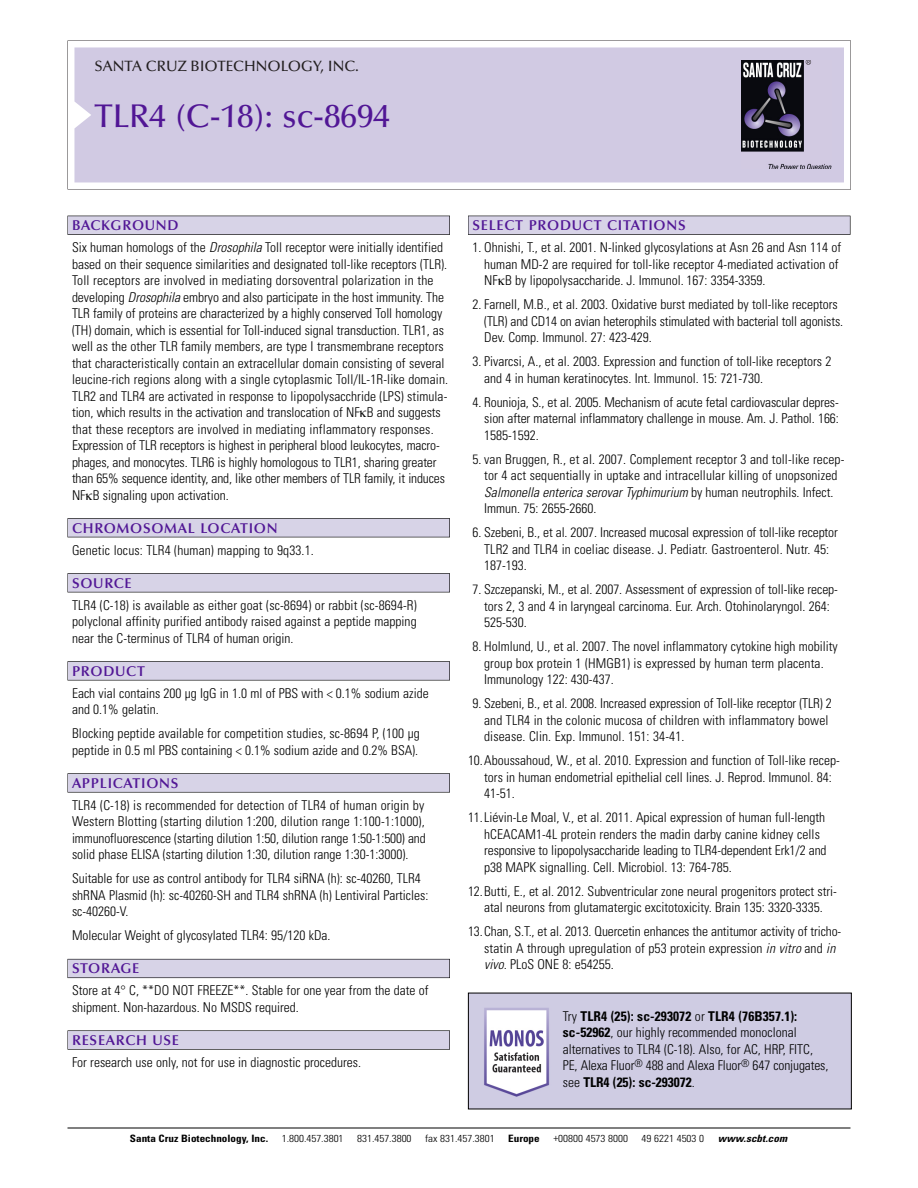
<style>
.page{position:relative;width:918px;height:1188px;background:#fff}
.page>*{position:absolute;margin:0;border:0;box-sizing:border-box;transform-origin:0 0}
.t1{font:500 33px "Optima";color:#511695}
.t2{font:500 15px "Optima";color:#231f20}
.t3{font:600 14.25px "Optima";letter-spacing:.05em;color:#511695}
.t4{font:300 condensed 13.5px/16.5px "Univers";color:#000}
.t5{font:300 condensed 10.2px "Univers";color:#000;scale:1.1 1}
.t6{font:700 condensed 10.2px "Univers";color:#000;scale:1.1 1}
.t7{font:italic 700 condensed 10.2px "Univers";letter-spacing:.005em;color:#000;scale:1.1 1}
.s1{font-style:italic}
.s2{font-weight:700}
</style>
<div class="page">
<svg style="left:68px;top:40px;width:783px;height:149px"></svg>
<div style="left:74px;top:47px;width:770px;height:135px;background:#d1cae3"></div>
<img style="left:741px;top:60px;width:90px;height:108px">
<div style="left:68px;top:216px;width:382px;height:19px;background:#525155"></div>
<div style="left:68px;top:216px;width:381px;height:18px;background:#d7d3e7"></div>
<div style="left:68px;top:518px;width:382px;height:19px;background:#525155"></div>
<div style="left:68px;top:519px;width:381px;height:18px;background:#d7d3e7"></div>
<div style="left:68px;top:573px;width:382px;height:19px;background:#545357"></div>
<div style="left:68px;top:574px;width:381px;height:18px;background:#d7d3e7"></div>
<div style="left:68px;top:661px;width:382px;height:19px;background:#575759"></div>
<div style="left:68px;top:662px;width:381px;height:18px;background:#d7d3e7"></div>
<svg style="left:68px;top:773px;width:382px;height:20px"></svg>
<div style="left:68px;top:774px;width:381px;height:18px;background:#d7d3e7"></div>
<div style="left:68px;top:959px;width:382px;height:19px;background:#66646e"></div>
<div style="left:68px;top:959px;width:381px;height:18px;background:#d7d3e7"></div>
<div style="left:68px;top:1030px;width:382px;height:20px;background:#616161"></div>
<div style="left:68px;top:1031px;width:381px;height:18px;background:#d7d3e7"></div>
<div style="left:468px;top:216px;width:382px;height:19px;background:#525155"></div>
<div style="left:468px;top:216px;width:382px;height:18px;background:#d7d3e7"></div>
<hr style="left:68px;top:1128px;width:782px;height:1px;background:#000">
<img style="left:470px;top:995px;width:380px;height:112px">
<p class="t2" style="left:94px;top:61px;width:266px">SANTA CRUZ BIOTECHNOLOGY, INC.</p>
<h1 class="t1" style="left:94px;top:103px;width:297px">TLR4 (C-18): sc-8694</h1>
<p class="t3" style="left:72px;top:219px;width:108px">BACKGROUND</p>
<p class="t4" style="left:72px;top:240px;width:378px">Six human homologs of the <span class="s1">Drosophila</span> Toll receptor were initially identified based on their sequence similarities and designated toll-like receptors (TLR).<br>Toll receptors are involved in mediating dorsoventral polarization in the developing <span class="s1">Drosophila</span> embryo and also participate in the host immunity. The TLR family of proteins are characterized by a highly conserved Toll homology (TH) domain, which is essential for Toll-induced signal transduction. TLR1, as well as the other TLR family members, are type I transmembrane receptors that characteristically contain an extracellular domain consisting of several leucine-rich regions along with a single cytoplasmic Toll/IL-1R-like domain.<br>TLR2 and TLR4 are activated in response to lipopolysacchride (LPS) stimula&shy;tion, which results in the activation and translocation of NF B and suggests that these receptors are involved in mediating inflammatory responses.<br>Expression of TLR receptors is highest in peripheral blood leukocytes, macro&shy;phages, and monocytes. TLR6 is highly homologous to TLR1, sharing greater than 65% sequence identity, and, like other members of TLR family, it induces NF B signaling upon activation.</p>
<p class="t3" style="left:72px;top:522px;width:207px">CHROMOSOMAL LOCATION</p>
<p class="t4" style="left:72px;top:543px;width:243px">Genetic locus: TLR4 (human) mapping to 9q33.1.</p>
<p class="t3" style="left:72px;top:577px;width:61px">SOURCE</p>
<p class="t4" style="left:72px;top:598px;width:346px;text-align:justify">TLR4 (C-18) is available as either goat (sc-8694) or rabbit (sc-8694-R) polyclonal affinity purified antibody raised against a peptide mapping near the C-terminus of TLR4 of human origin.</p>
<p class="t3" style="left:72px;top:665px;width:74px">PRODUCT</p>
<p class="t4" style="left:72px;top:686px;width:358px">Each vial contains 200 µg IgG in 1.0 ml of PBS with &lt; 0.1% sodium azide and 0.1% gelatin.</p>
<p class="t4" style="left:72px;top:726px;width:349px">Blocking peptide available for competition studies, sc-8694 P, (100 µg peptide in 0.5 ml PBS containing &lt; 0.1% sodium azide and 0.2% BSA).</p>
<p class="t3" style="left:72px;top:777px;width:108px">APPLICATIONS</p>
<p class="t4" style="left:72px;top:798px;width:355px;text-align:justify">TLR4 (C-18) is recommended for detection of TLR4 of human origin by Western Blotting (starting dilution 1:200, dilution range 1:100-1:1000), immunofluorescence (starting dilution 1:50, dilution range 1:50-1:500) and solid phase ELISA (starting dilution 1:30, dilution range 1:30-1:3000).</p>
<p class="t4" style="left:72px;top:871px;width:358px">Suitable for use as control antibody for TLR4 siRNA (h): sc-40260, TLR4 shRNA Plasmid (h): sc-40260-SH and TLR4 shRNA (h) Lentiviral Particles: sc-40260-V.</p>
<p class="t4" style="left:72px;top:928px;width:260px">Molecular Weight of glycosylated TLR4: 95/120 kDa.</p>
<p class="t3" style="left:72px;top:963px;width:69px">STORAGE</p>
<p class="t4" style="left:72px;top:983px;width:358px">Store at 4° C, **DO NOT FREEZE**. Stable for one year from the date of shipment. Non-hazardous. No MSDS required.</p>
<p class="t3" style="left:72px;top:1034px;width:109px">RESEARCH USE</p>
<p class="t4" style="left:72px;top:1055px;width:290px">For research use only, not for use in diagnostic procedures.</p>
<p class="t3" style="left:473px;top:219px;width:215px">SELECT PRODUCT CITATIONS</p>
<p class="t4" style="left:484px;top:240px;width:359px;text-indent:-12px">1. Ohnishi, T., et al. 2001. N-linked glycosylations at Asn 26 and Asn 114 of human MD-2 are required for toll-like receptor 4-mediated activation of<br>NF B by lipopolysaccharide. J. Immunol. 167: 3354-3359.</p>
<p class="t4" style="left:484px;top:297px;width:360px;text-indent:-12px">2. Farnell, M.B., et al. 2003. Oxidative burst mediated by toll-like receptors (TLR) and CD14 on avian heterophils stimulated with bacterial toll agonists.<br>Dev. Comp. Immunol. 27: 423-429.</p>
<p class="t4" style="left:484px;top:354px;width:349px;text-indent:-12px">3. Pivarcsi, A., et al. 2003. Expression and function of toll-like receptors 2 and 4 in human keratinocytes. Int. Immunol. 15: 721-730.</p>
<p class="t4" style="left:484px;top:395px;width:356px;text-align:justify;text-indent:-12px">4. Rounioja, S., et al. 2005. Mechanism of acute fetal cardiovascular depres&shy;sion after maternal inflammatory challenge in mouse. Am. J. Pathol. 166:<br>1585-1592.</p>
<p class="t4" style="left:484px;top:452px;width:362px;text-indent:-12px">5. van Bruggen, R., et al. 2007. Complement receptor 3 and toll-like recep&shy;tor 4 act sequentially in uptake and intracellular killing of unopsonized <span class="s1">Salmonella enterica serovar Typhimurium</span> by human neutrophils. Infect.<br>Immun. 75: 2655-2660.</p>
<p class="t4" style="left:484px;top:525px;width:355px;text-indent:-12px">6. Szebeni, B., et al. 2007. Increased mucosal expression of toll-like receptor<br>TLR2 and TLR4 in coeliac disease. J. Pediatr. Gastroenterol. Nutr. 45:<br>187-193.</p>
<p class="t4" style="left:484px;top:582px;width:355px;text-indent:-12px">7. Szczepanski, M., et al. 2007. Assessment of expression of toll-like recep&shy;tors 2, 3 and 4 in laryngeal carcinoma. Eur. Arch. Otohinolaryngol. 264:<br>525-530.</p>
<p class="t4" style="left:484px;top:639px;width:355px;text-indent:-12px">8. Holmlund, U., et al. 2007. The novel inflammatory cytokine high mobility group box protein 1 (HMGB1) is expressed by human term placenta.<br>Immunology 122: 430-437.</p>
<p class="t4" style="left:484px;top:696px;width:349px;text-indent:-12px">9. Szebeni, B., et al. 2008. Increased expression of Toll-like receptor (TLR) 2 and TLR4 in the colonic mucosa of children with inflammatory bowel disease. Clin. Exp. Immunol. 151: 34-41.</p>
<p class="t4" style="left:484px;top:753px;width:357px;text-indent:-16px">10.Aboussahoud, W., et al. 2010. Expression and function of Toll-like recep&shy;tors in human endometrial epithelial cell lines. J. Reprod. Immunol. 84:<br>41-51.</p>
<p class="t4" style="left:484px;top:810px;width:344px;text-indent:-16px">11.Liévin-Le Moal, V., et al. 2011. Apical expression of human full-length hCEACAM1-4L protein renders the madin darby canine kidney cells responsive to lipopolysaccharide leading to TLR4-dependent Erk1/2 and p38 MAPK signalling. Cell. Microbiol. 13: 764-785.</p>
<p class="t4" style="left:468px;top:884px;width:371px;text-align:center">12.Butti, E., et al. 2012. Subventricular zone neural progenitors protect stri&shy;atal neurons from glutamatergic excitotoxicity. Brain 135: 3320-3335.</p>
<p class="t4" style="left:484px;top:924px;width:359px;text-indent:-16px">13.Chan, S.T., et al. 2013. Quercetin enhances the antitumor activity of tricho&shy;statin A through upregulation of p53 protein expression <span class="s1">in vitro</span> and <span class="s1">in vivo.</span> PLoS ONE 8: e54255.</p>
<p class="t4" style="left:563px;top:1009px;width:267px">Try <span class="s2">TLR4 (25): sc-293072</span> or <span class="s2">TLR4 (76B357.1): sc-52962</span>, our highly recommended monoclonal alternatives to TLR4 (C-18). Also, for AC, HRP, FITC, PE, Alexa Fluor<sup>®</sup> 488 and Alexa Fluor<sup>®</sup> 647 conjugates, see <span class="s2">TLR4 (25): sc-293072</span>.</p>
<p class="t6" style="left:130px;top:1135px;width:127px">Santa Cruz Biotechnology, Inc.</p>
<p class="t5" style="left:282px;top:1135px;width:58px">1.800.457.3801</p>
<p class="t5" style="left:357px;top:1135px;width:51px">831.457.3800</p>
<p class="t5" style="left:425px;top:1135px;width:65px">fax 831.457.3801</p>
<p class="t6" style="left:508px;top:1135px;width:30px">Europe</p>
<p class="t5" style="left:553px;top:1135px;width:69px">+00800 4573 8000</p>
<p class="t5" style="left:642px;top:1135px;width:58px">49 6221 4503 0</p>
<p class="t7" style="left:718px;top:1135px;width:64px">www.scbt.com</p>
</div>
